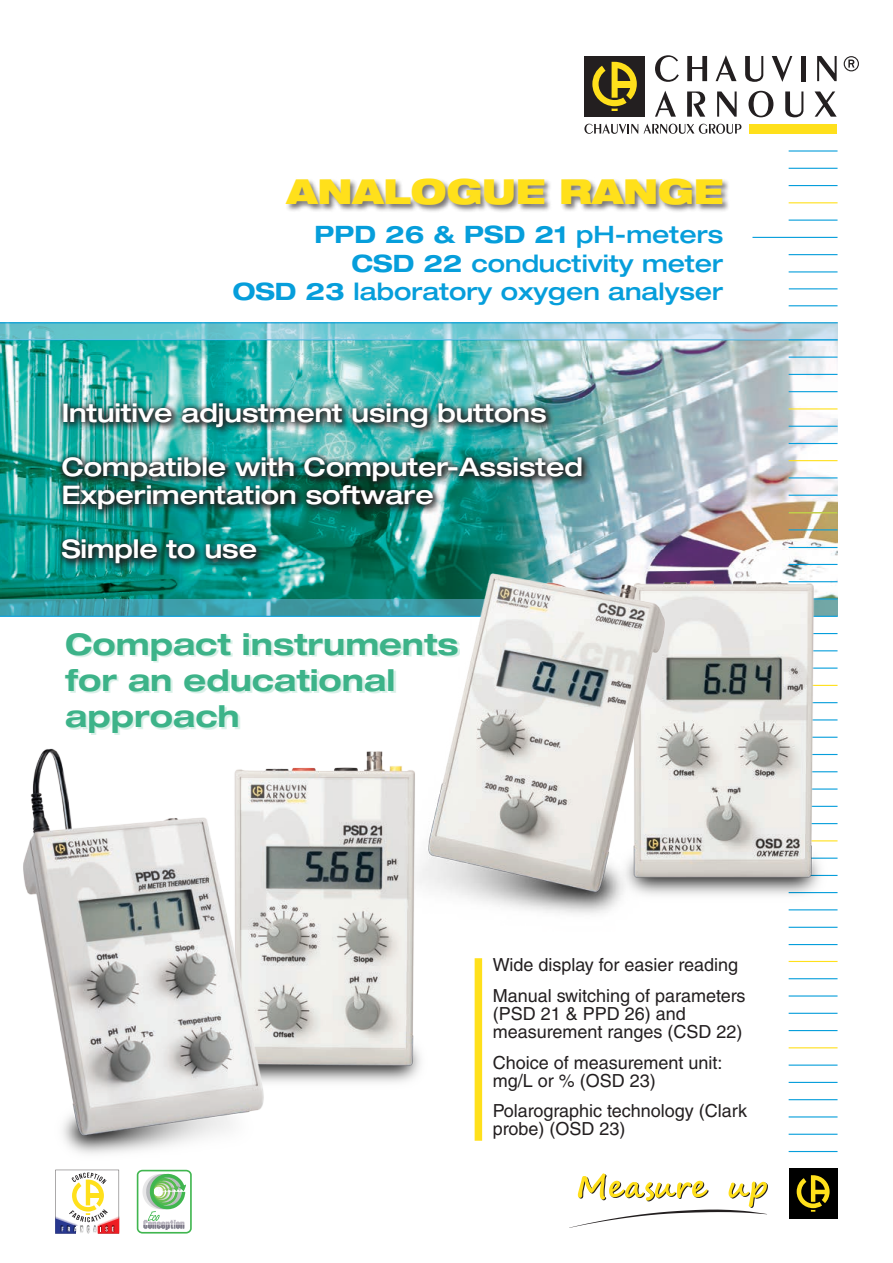
<style>
.page{position:relative;width:893px;height:1263px;background:#fff}
.page>*{position:absolute;margin:0;border:0;box-sizing:border-box;transform-origin:0 0}
.t1{font:900 expanded 34.5px "Helvetica Neue LT Std";color:#ffe01b}
.t2{font:700 expanded 30px/36px "Helvetica Neue LT Std";color:#3db389}
.t3{font:500 expanded 25.5px/54px "Helvetica Neue LT Std";color:#fff}
.t4{font:500 expanded 24px/28.8px "Helvetica Neue LT Std";color:#069edb;text-align:right}
.t5{font:18px/18px "Helvetica LT Std";color:#231f20}
.s1{font-weight:700}
</style>
<div class="page">
<img style="left:0;top:340px;width:837px;height:259px">
<svg style="left:0;top:323px;width:838px;height:17px"></svg>
<hr style="left:0;top:322px;width:838px;height:1px;background:#069edb">
<svg style="left:0;top:599px;width:388px;height:17px"></svg>
<hr style="left:0;top:616px;width:838px;height:1px;background:#069edb">
<hr style="left:789px;top:150px;width:48px;height:2px;background:#069edb">
<hr style="left:789px;top:168px;width:48px;height:1px;background:#069edb">
<hr style="left:789px;top:185px;width:48px;height:1px;background:#069edb">
<hr style="left:789px;top:202px;width:48px;height:1px;background:#ffe01b">
<hr style="left:789px;top:220px;width:48px;height:1px;background:#069edb">
<hr style="left:752px;top:237px;width:85px;height:1px;background:#069edb">
<hr style="left:789px;top:254px;width:48px;height:1px;background:#069edb">
<hr style="left:789px;top:271px;width:48px;height:1px;background:#069edb">
<hr style="left:789px;top:288px;width:48px;height:1px;background:#069edb">
<hr style="left:789px;top:305px;width:48px;height:1px;background:#069edb">
<hr style="left:789px;top:339px;width:48px;height:1px;background:#069edb">
<hr style="left:789px;top:357px;width:48px;height:1px;background:#069edb">
<hr style="left:789px;top:374px;width:48px;height:1px;background:#069edb">
<hr style="left:789px;top:391px;width:48px;height:1px;background:#069edb">
<hr style="left:789px;top:408px;width:48px;height:1px;background:#ffe01b">
<hr style="left:789px;top:460px;width:48px;height:1px;background:#ffe01b">
<hr style="left:789px;top:426px;width:48px;height:1px;background:#069edb">
<hr style="left:789px;top:477px;width:48px;height:1px;background:#069edb">
<hr style="left:789px;top:443px;width:48px;height:1px;background:#069edb">
<hr style="left:789px;top:495px;width:48px;height:1px;background:#069edb">
<hr style="left:789px;top:961px;width:48px;height:1px;background:#ffe01b">
<hr style="left:789px;top:978px;width:48px;height:1px;background:#069edb">
<hr style="left:789px;top:995px;width:48px;height:1px;background:#069edb">
<hr style="left:789px;top:1013px;width:48px;height:1px;background:#069edb">
<hr style="left:789px;top:1030px;width:48px;height:1px;background:#069edb">
<hr style="left:789px;top:1099px;width:48px;height:1px;background:#069edb">
<hr style="left:789px;top:1047px;width:48px;height:1px;background:#ffe01b">
<hr style="left:789px;top:1116px;width:48px;height:1px;background:#069edb">
<hr style="left:789px;top:1064px;width:48px;height:2px;background:#069edb">
<hr style="left:789px;top:1134px;width:48px;height:1px;background:#069edb">
<hr style="left:789px;top:1082px;width:48px;height:1px;background:#069edb">
<hr style="left:789px;top:1151px;width:48px;height:1px;background:#069edb">
<div style="left:749px;top:124px;width:88px;height:10px;background:#ffe01b"></div>
<div style="left:584px;top:56px;width:61px;height:61px;background:#231f20"></div>
<svg style="left:592px;top:62px;width:45px;height:49px"></svg>
<svg style="left:655px;top:55px;width:24px;height:27px"></svg>
<svg style="left:687px;top:56px;width:20px;height:25px"></svg>
<svg style="left:716px;top:55px;width:20px;height:26px"></svg>
<svg style="left:745px;top:56px;width:18px;height:26px"></svg>
<svg style="left:772px;top:56px;width:20px;height:26px"></svg>
<div style="left:801px;top:56px;width:5px;height:25px;background:#231f20"></div>
<svg style="left:817px;top:56px;width:20px;height:25px"></svg>
<svg style="left:655px;top:91px;width:21px;height:26px"></svg>
<svg style="left:687px;top:91px;width:18px;height:26px"></svg>
<svg style="left:717px;top:91px;width:20px;height:26px"></svg>
<svg style="left:748px;top:91px;width:25px;height:26px"></svg>
<svg style="left:785px;top:91px;width:18px;height:26px"></svg>
<svg style="left:814px;top:91px;width:23px;height:26px"></svg>
<svg style="left:584px;top:124px;width:54px;height:10px"></svg>
<svg style="left:644px;top:124px;width:97px;height:10px"></svg>
<svg style="left:844px;top:56px;width:15px;height:15px"></svg>
<div style="left:789px;top:1168px;width:48px;height:51px;background:#000"></div>
<svg style="left:797px;top:1175px;width:33px;height:37px"></svg>
<svg style="left:569px;top:1173px;width:199px;height:55px"></svg>
<div style="left:284px;top:177px;width:446px;height:36px;background:#231f20;opacity:.6"></div>
<div style="left:67px;top:634px;width:392px;height:101px;background:#3db389;opacity:.2"></div>
<div style="left:475px;top:958px;width:7px;height:183px;background:#ffe01b"></div>
<svg style="left:55px;top:1197px;width:64px;height:36px"></svg>
<svg style="left:137px;top:1197px;width:55px;height:36px"></svg>
<svg style="left:59px;top:399px;width:532px;height:174px"></svg>
<img style="left:57px;top:397px;width:530px;height:172px">
<img style="left:598px;top:504px;width:240px;height:442px">
<img style="left:388px;top:547px;width:322px;height:389px">
<img style="left:202px;top:708px;width:233px;height:375px">
<img style="left:23px;top:730px;width:268px;height:467px">
<h1 class="t1" style="left:287px;top:169px;width:438px">ANALOGUE RANGE</h1>
<h3 class="t4" style="left:233px;top:219px;width:492px"><span class="s1">PPD 26 &amp; PSD 21</span> pH-meters<br><span class="s1">CSD 22</span> conductivity meter<br><span class="s1">OSD 23</span> laboratory oxygen analyser</h3>
<h3 class="t3" style="left:62px;top:385px;width:523px">Intuitive adjustment using buttons<br>Compatible with Computer-Assisted</h3>
<h3 class="t3" style="left:62px;top:468px;width:374px">Experimentation software<br>Simple to use</h3>
<h2 class="t2" style="left:65px;top:625px;width:395px">Compact instruments for an educational approach</h2>
<p class="t5" style="left:493px;top:949px;width:254px;line-height:30.8px">Wide display for easier reading<br>Manual switching of parameters</p>
<p class="t5" style="left:493px;top:1004px;width:251px">(PSD 21 &amp; PPD 26) and measurement ranges (CSD 22)</p>
<p class="t5" style="left:493px;top:1053px;width:231px">Choice of measurement unit: mg/L or % (OSD 23)</p>
<p class="t5" style="left:493px;top:1102px;width:256px">Polarographic technology (Clark probe) (OSD 23)</p>
</div>
